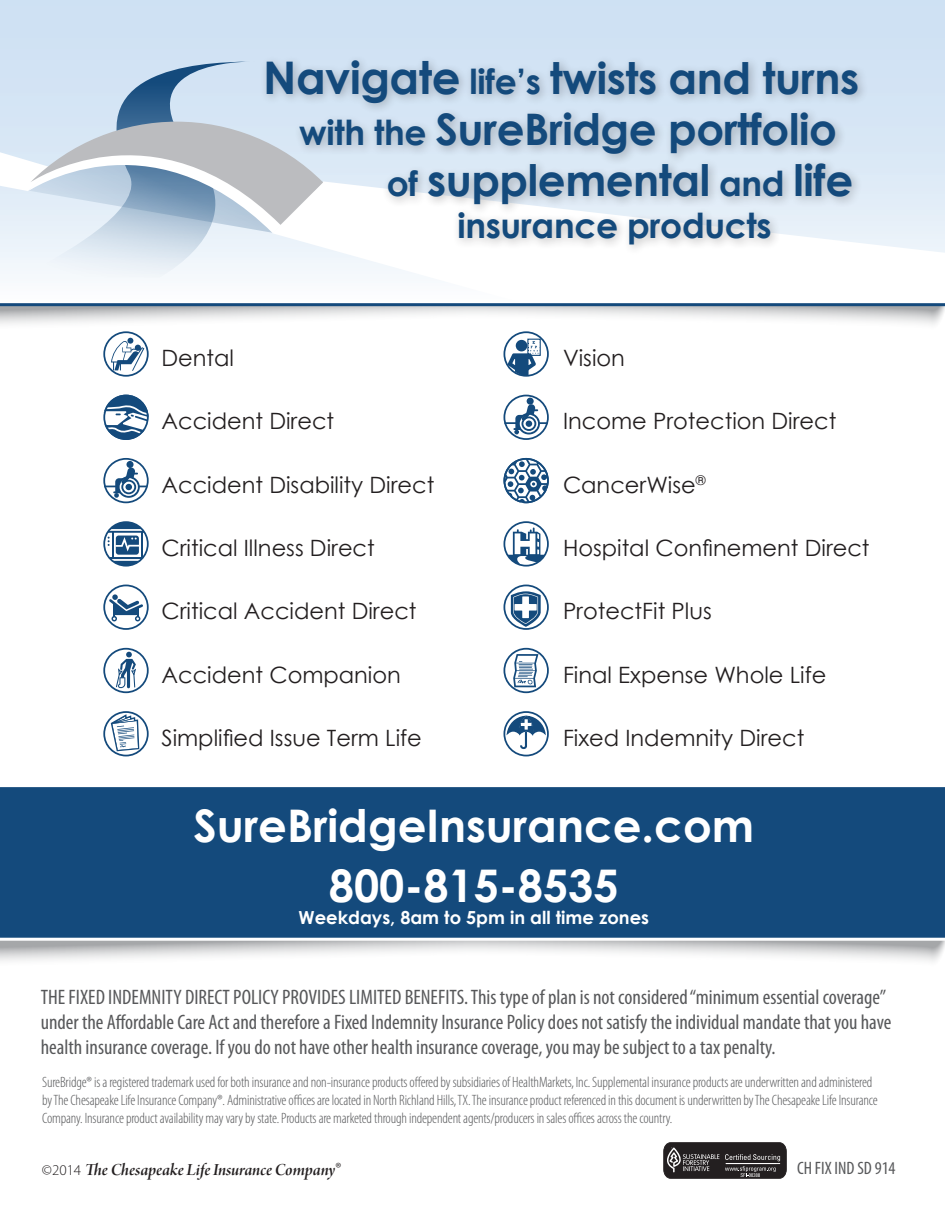
<style>
.page{position:relative;width:945px;height:1215px;background:#fff}
.page>*{position:absolute;margin:0;border:0;box-sizing:border-box;transform-origin:0 0}
.t1{font:700 45px "Century Gothic";color:#fff}
.t2{font:700 43.5px "Century Gothic";letter-spacing:-.01em;color:#144a7c}
.t3{font:700 34.5px "Century Gothic";letter-spacing:-.01em;color:#144a7c}
.Table_of_Contents{font:22.5px "Century Gothic";color:#231f20}
.t4{font:condensed 21px/25.2px "Myriad Pro";color:#57585a}
.t5{font:18px "Arno Pro Smbd Italic Display";letter-spacing:-.005em;color:#231f20}
.t6{font:700 18px "Century Gothic";color:#fff}
.t7{font:condensed 18px "Myriad Pro";color:#57585a}
.t8{font:300 condensed 15px/18px "Myriad Pro";letter-spacing:-.01em;color:#57585a}
.s1{font-size:45px}
.s2{font-size:34.5px}
.s3{font-family:"Myriad Pro";font-weight:300;font-size:15px}
</style>
<div class="page">
<svg style="left:0;top:306px;width:945px;height:19px"></svg>
<svg style="left:0;top:0;width:945px;height:306px;background:#cedff0"></svg>
<svg style="left:19px;top:62px;width:237px;height:216px"></svg>
<svg style="left:272px;top:181px;width:673px;height:121px"></svg>
<svg style="left:0;top:99px;width:261px;height:134px;background:#c1cfdc"></svg>
<svg style="left:0;top:941px;width:945px;height:21px"></svg>
<div style="left:0;top:787px;width:945px;height:154px;background:#144a7c"></div>
<div style="left:261px;top:55px;width:608px;height:201px;background:#231f20;opacity:.28"></div>
<svg style="left:103px;top:458px;width:46px;height:45px"></svg>
<div style="left:126px;top:461px;width:8px;height:7px;background:#144a7c;border-radius:50%"></div>
<svg style="left:103px;top:395px;width:46px;height:45px"></svg>
<svg style="left:103px;top:521px;width:46px;height:46px"></svg>
<svg style="left:103px;top:331px;width:46px;height:46px"></svg>
<svg style="left:103px;top:585px;width:46px;height:45px"></svg>
<svg style="left:504px;top:521px;width:45px;height:46px"></svg>
<svg style="left:504px;top:458px;width:45px;height:45px"></svg>
<svg style="left:504px;top:395px;width:45px;height:45px"></svg>
<div style="left:527px;top:398px;width:7px;height:7px;background:#144a7c;border-radius:50%"></div>
<svg style="left:504px;top:331px;width:45px;height:46px"></svg>
<svg style="left:103px;top:711px;width:46px;height:45px"></svg>
<svg style="left:103px;top:648px;width:46px;height:45px"></svg>
<svg style="left:504px;top:585px;width:45px;height:45px"></svg>
<svg style="left:504px;top:648px;width:45px;height:45px"></svg>
<svg style="left:664px;top:1143px;width:122px;height:35px;background:#3e3b3c"></svg>
<svg style="left:504px;top:711px;width:45px;height:45px"></svg>
<p class="t2" style="left:263px;top:45px;width:597px"><span class="s1">Navigate</span> <span class="s2">life’s</span> twists and turns</p>
<p class="t2" style="left:299px;top:96px;width:539px"><span class="s2">with the</span> SureBridge portfolio</p>
<p class="t2" style="left:387px;top:147px;width:468px"><span class="s2">of</span> supplemental <span class="s2">and</span> life</p>
<p class="t3" style="left:457px;top:199px;width:316px">insurance products</p>
<p class="Table_of_Contents" style="left:162px;top:342px;width:74px">Dental</p>
<p class="Table_of_Contents" style="left:563px;top:342px;width:63px">Vision</p>
<p class="Table_of_Contents" style="left:162px;top:406px;width:174px">Accident Direct</p>
<p class="Table_of_Contents" style="left:563px;top:406px;width:275px">Income Protection Direct</p>
<p class="Table_of_Contents" style="left:162px;top:469px;width:274px">Accident Disability Direct</p>
<p class="Table_of_Contents" style="left:563px;top:469px;width:144px">CancerWise<sup>®</sup></p>
<p class="Table_of_Contents" style="left:162px;top:532px;width:215px">Critical Illness Direct</p>
<p class="Table_of_Contents" style="left:563px;top:532px;width:308px">Hospital Confinement Direct</p>
<p class="Table_of_Contents" style="left:162px;top:595px;width:257px">Critical Accident Direct</p>
<p class="Table_of_Contents" style="left:563px;top:595px;width:150px">ProtectFit Plus</p>
<p class="Table_of_Contents" style="left:162px;top:659px;width:241px">Accident Companion</p>
<p class="Table_of_Contents" style="left:563px;top:659px;width:265px">Final Expense Whole Life</p>
<p class="Table_of_Contents" style="left:162px;top:722px;width:262px">Simplified Issue Term Life</p>
<p class="Table_of_Contents" style="left:563px;top:722px;width:243px">Fixed Indemnity Direct</p>
<p class="t1" style="left:193px;top:791px;width:562px">SureBridgeInsurance.com</p>
<p class="t1" style="left:329px;top:852px;width:291px">800-815-8535</p>
<p class="t6" style="left:298px;top:904px;width:352px">Weekdays, 8am to 5pm in all time zones</p>
<p class="t4" style="left:41px;top:984px;width:852px">THE FIXED INDEMNITY DIRECT POLICY PROVIDES LIMITED BENEFITS. This type of plan is not considered “minimum essential coverage” under the Affordable Care Act and therefore a Fixed Indemnity Insurance Policy does not satisfy the individual mandate that you have health insurance coverage. If you do not have other health insurance coverage, you may be subject to a tax penalty.</p>
<p class="t8" style="left:42px;top:1074px;width:837px">SureBridge® is a registered trademark used for both insurance and non-insurance products offered by subsidiaries of HealthMarkets, Inc. Supplemental insurance products are underwritten and administered by The Chesapeake Life Insurance Company®. Administrative offices are located in North Richland Hills, TX. The insurance product referenced in this document is underwritten by The Chesapeake Life Insurance<br>Company. Insurance product availability may vary by state. Products are marketed through independent agents/producers in sales offices across the country.</p>
<p class="t5" style="left:42px;top:1160px;width:301px"><span class="s3">©2014</span> The Chesapeake Life Insurance Company<span class="s3">®</span></p>
<p class="t7" style="left:797px;top:1157px;width:100px">CH FIX IND SD 914</p>
</div>
